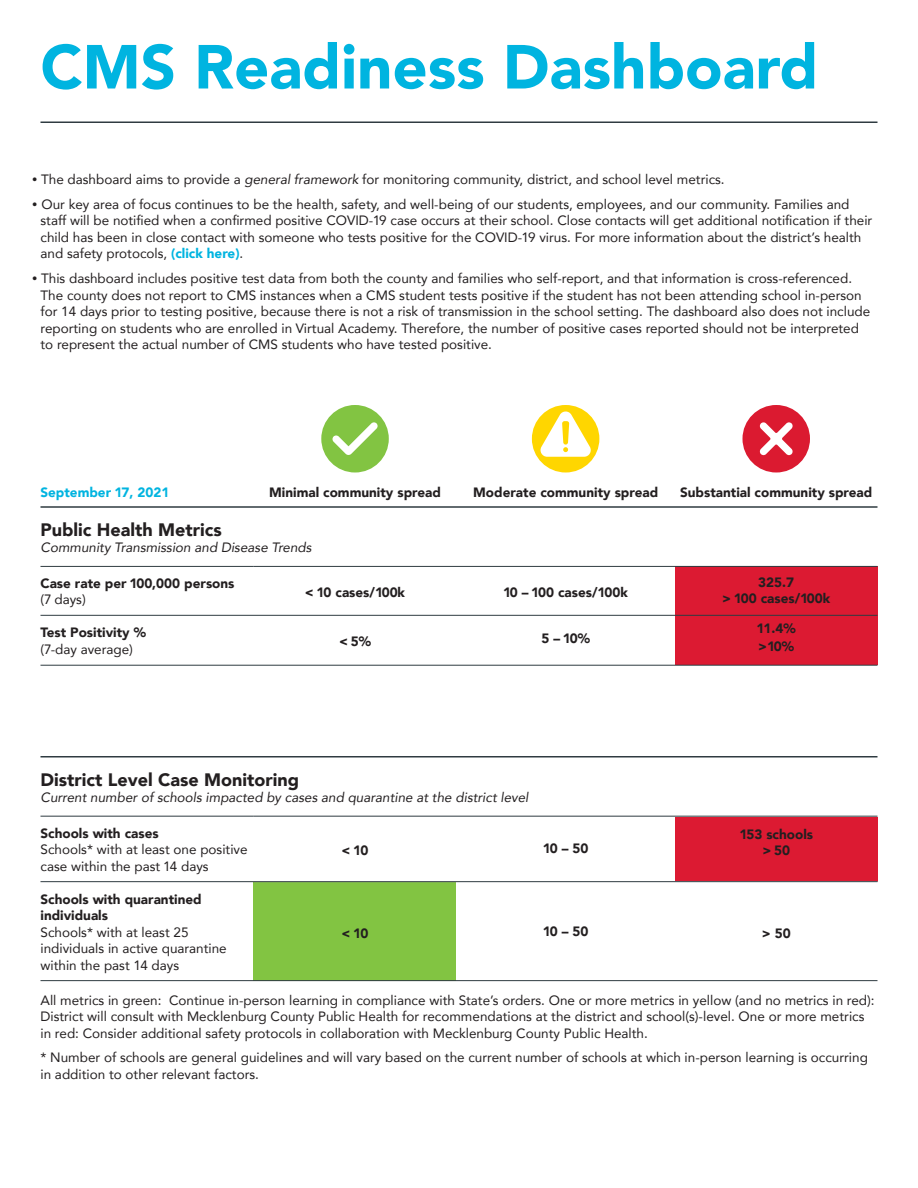
<style>
.page{position:relative;width:918px;height:1188px;background:#fff}
.page>*{position:absolute;margin:0;border:0;box-sizing:border-box;transform-origin:0 0}
.t1{font:900 61.5px "Avenir";color:#00b4e0}
.t2{font:900 18px "Avenir";color:#231f20}
.t3{font:13.5px/16.5px "Avenir";color:#231f20}
.t4{font:900 13.5px "Avenir";color:#231f20}
.t5{font:italic 13.5px "Avenir";color:#231f20}
.t6{font:900 13.5px "Avenir";color:#00b4e0}
.s1{font-size:10.5px}
.s2{font-style:italic}
.s3{font-weight:900;color:#00b4e0}
</style>
<div class="page">
<div style="left:254px;top:882px;width:202px;height:98px;background:#82c442"></div>
<div style="left:675px;top:817px;width:203px;height:64px;background:#dc1a32"></div>
<div style="left:675px;top:567px;width:203px;height:98px;background:#dc1a32"></div>
<div style="left:321px;top:405px;width:68px;height:67px;background:#82c442;border-radius:50%"></div>
<svg style="left:332px;top:422px;width:46px;height:33px"></svg>
<div style="left:742px;top:405px;width:68px;height:67px;background:#db1a30;border-radius:50%"></div>
<svg style="left:760px;top:422px;width:33px;height:33px"></svg>
<div style="left:532px;top:405px;width:67px;height:67px;background:#ffd600;border-radius:50%"></div>
<svg style="left:539px;top:410px;width:53px;height:47px"></svg>
<hr style="left:40px;top:566px;width:214px;height:1px;background:#2f3b41">
<hr style="left:40px;top:665px;width:838px;height:1px;background:#2f3b41">
<hr style="left:40px;top:506px;width:838px;height:2px;background:#2f3b41">
<hr style="left:40px;top:122px;width:838px;height:1px;background:#2f3b41">
<hr style="left:40px;top:816px;width:214px;height:1px;background:#2f3b41">
<hr style="left:254px;top:816px;width:623px;height:1px;background:#2f3b41">
<hr style="left:40px;top:756px;width:838px;height:2px;background:#2f3b41">
<hr style="left:254px;top:566px;width:623px;height:1px;background:#2f3b41">
<hr style="left:40px;top:881px;width:838px;height:1px;background:#2f3b41">
<hr style="left:40px;top:980px;width:838px;height:1px;background:#2f3b41">
<hr style="left:40px;top:615px;width:838px;height:1px;background:#2f3b41">
<p class="t1" style="left:40px;top:14px;width:779px">CMS Readiness Dashboard</p>
<p class="t3" style="left:32px;top:171px;width:694px"><span class="s1">•</span> The dashboard aims to provide a <span class="s2">general framework</span> for monitoring community, district, and school level metrics.</p>
<p class="t3" style="left:40px;top:196px;width:833px;text-indent:-8px"><span class="s1">•</span> Our key area of focus continues to be the health, safety, and well-being of our students, employees, and our community. Families and staff will be notified when a confirmed positive COVID-19 case occurs at their school. Close contacts will get additional notification if their child has been in close contact with someone who tests positive for the COVID-19 virus. For more information about the district’s health and safety protocols, <span class="s3">(click here)</span>.</p>
<p class="t3" style="left:40px;top:270px;width:831px;text-indent:-8px"><span class="s1">•</span> This dashboard includes positive test data from both the county and families who self-report, and that information is cross-referenced.<br>The county does not report to CMS instances when a CMS student tests positive if the student has not been attending school in-person for 14 days prior to testing positive, because there is not a risk of transmission in the school setting. The dashboard also does not include reporting on students who are enrolled in Virtual Academy. Therefore, the number of positive cases reported should not be interpreted</p>
<p class="t3" style="left:40px;top:336px;width:453px">to represent the actual number of CMS students who have tested positive.</p>
<p class="t6" style="left:40px;top:481px;width:130px">September 17, 2021</p>
<p class="t4" style="left:269px;top:481px;width:173px">Minimal community spread</p>
<p class="t4" style="left:473px;top:481px;width:186px">Moderate community spread</p>
<p class="t4" style="left:680px;top:481px;width:194px">Substantial community spread</p>
<p class="t2" style="left:40px;top:514px;width:183px">Public Health Metrics</p>
<p class="t5" style="left:40px;top:539px;width:273px">Community Transmission and Disease Trends</p>
<p class="t4" style="left:40px;top:572px;width:196px">Case rate per 100,000 persons</p>
<p class="t3" style="left:40px;top:591px;width:47px">(7 days)</p>
<p class="t4" style="left:40px;top:621px;width:107px">Test Positivity %</p>
<p class="t3" style="left:40px;top:641px;width:94px">(7-day average)</p>
<p class="t4" style="left:305px;top:580px;width:102px">&lt; 10 cases/100k</p>
<p class="t4" style="left:339px;top:630px;width:33px">&lt; 5%</p>
<p class="t4" style="left:503px;top:581px;width:126px">10 – 100 cases/100k</p>
<p class="t4" style="left:541px;top:627px;width:50px">5 – 10%</p>
<p class="t2" style="left:40px;top:764px;width:260px">District Level Case Monitoring</p>
<p class="t5" style="left:40px;top:789px;width:490px">Current number of schools impacted by cases and quarantine at the district level</p>
<p class="t4" style="left:40px;top:821px;width:120px">Schools with cases</p>
<p class="t3" style="left:40px;top:841px;width:209px">Schools* with at least one positive</p>
<p class="t3" style="left:40px;top:857px;width:170px">case within the past 14 days</p>
<p class="t4" style="left:40px;top:887px;width:163px">Schools with quarantined</p>
<p class="t4" style="left:40px;top:904px;width:69px">individuals</p>
<p class="t3" style="left:40px;top:923px;width:188px">Schools* with at least 25 individuals in active quarantine within the past 14 days</p>
<p class="t4" style="left:342px;top:839px;width:28px">&lt; 10</p>
<p class="t4" style="left:342px;top:921px;width:28px">&lt; 10</p>
<p class="t4" style="left:543px;top:837px;width:47px">10 – 50</p>
<p class="t4" style="left:543px;top:920px;width:47px">10 – 50</p>
<p class="t4" style="left:758px;top:571px;width:37px">325.7</p>
<p class="t4" style="left:722px;top:587px;width:110px">&gt; 100 cases/100k</p>
<p class="t4" style="left:757px;top:617px;width:41px">11.4%</p>
<p class="t4" style="left:758px;top:635px;width:37px">&gt;10%</p>
<p class="t4" style="left:739px;top:822px;width:75px">153 schools</p>
<p class="t4" style="left:762px;top:839px;width:29px">&gt; 50</p>
<p class="t4" style="left:762px;top:921px;width:30px">&gt; 50</p>
<p class="t3" style="left:40px;top:991px;width:836px">All metrics in green: Continue in-person learning in compliance with State’s orders. One or more metrics in yellow (and no metrics in red):<br>District will consult with Mecklenburg County Public Health for recommendations at the district and school(s)-level. One or more metrics in red: Consider additional safety protocols in collaboration with Mecklenburg County Public Health.</p>
<p class="t3" style="left:40px;top:1049px;width:829px">* Number of schools are general guidelines and will vary based on the current number of schools at which in-person learning is occurring in addition to other relevant factors.</p>
</div>
